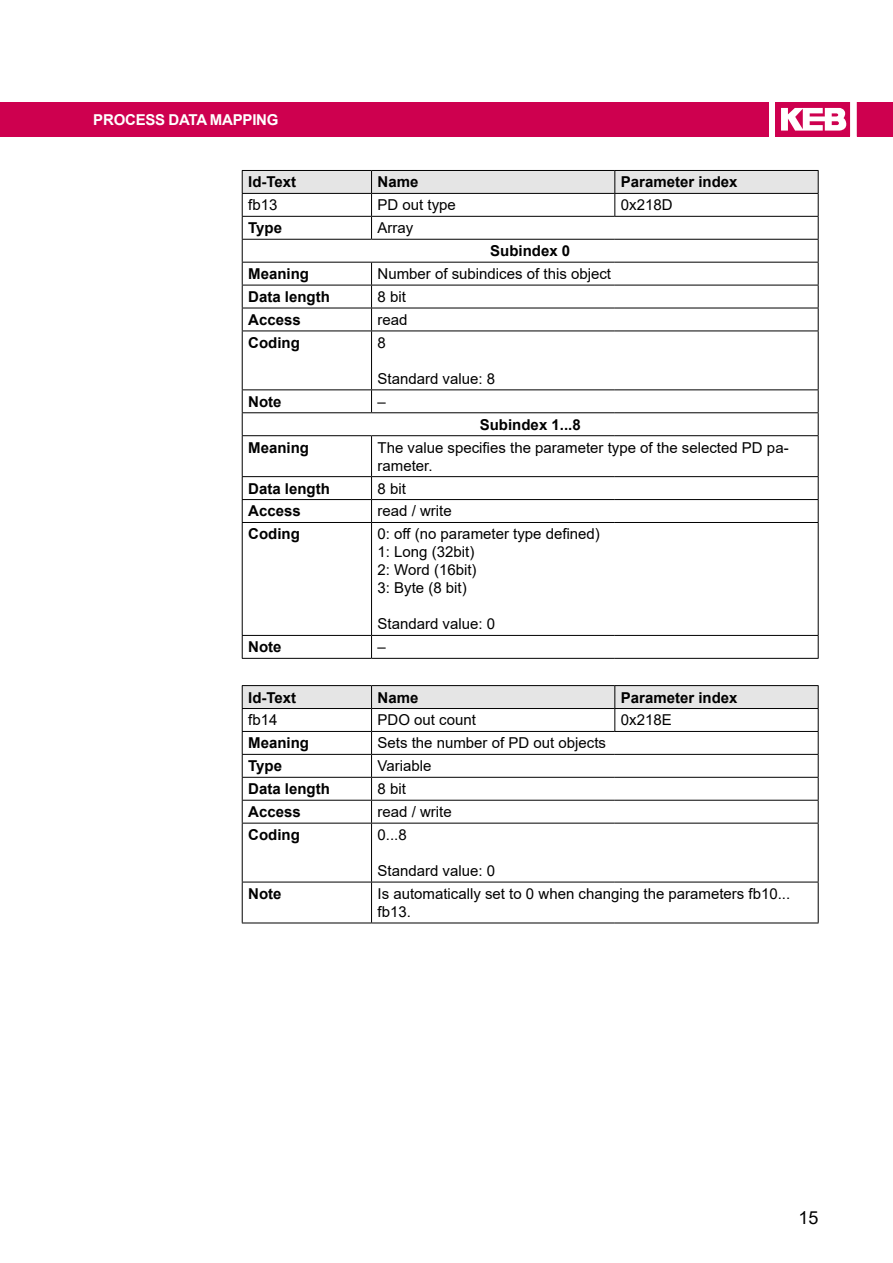
<style>
.page{position:relative;width:893px;height:1263px;background:#fff}
.page>*{position:absolute;margin:0;border:0;box-sizing:border-box;transform-origin:0 0}
.t1{font:18px "Arial";color:#000}
.t2{font:15px/18px "Arial";color:#000}
.t3{font:700 15px "Arial";color:#000}
.t4{font:700 15px "Arial";letter-spacing:-.015em;color:#fff}
</style>
<div class="page">
<svg style="left:242px;top:170px;width:577px;height:161px"></svg>
<hr style="left:242px;top:331px;width:130px;height:1px;background:#000">
<hr style="left:242px;top:331px;width:1px;height:58px;background:#000">
<hr style="left:372px;top:331px;width:243px;height:1px;background:#000">
<hr style="left:371px;top:331px;width:1px;height:58px;background:#000">
<hr style="left:615px;top:331px;width:204px;height:1px;background:#000">
<hr style="left:818px;top:331px;width:1px;height:58px;background:#000">
<hr style="left:242px;top:389px;width:130px;height:1px;background:#000">
<hr style="left:372px;top:389px;width:243px;height:1px;background:#000">
<svg style="left:371px;top:390px;width:1px;height:22px"></svg>
<hr style="left:615px;top:389px;width:204px;height:1px;background:#000">
<hr style="left:242px;top:412px;width:130px;height:1px;background:#000">
<svg style="left:242px;top:390px;width:1px;height:45px"></svg>
<hr style="left:372px;top:412px;width:243px;height:1px;background:#000">
<hr style="left:615px;top:412px;width:204px;height:1px;background:#000">
<svg style="left:818px;top:390px;width:1px;height:45px"></svg>
<hr style="left:242px;top:435px;width:130px;height:1px;background:#000">
<hr style="left:242px;top:436px;width:1px;height:40px;background:#000">
<hr style="left:372px;top:435px;width:243px;height:1px;background:#000">
<hr style="left:371px;top:436px;width:1px;height:40px;background:#000">
<hr style="left:615px;top:435px;width:204px;height:1px;background:#000">
<hr style="left:818px;top:436px;width:1px;height:40px;background:#000">
<hr style="left:242px;top:476px;width:130px;height:1px;background:#000">
<hr style="left:372px;top:476px;width:243px;height:1px;background:#000">
<hr style="left:615px;top:476px;width:204px;height:1px;background:#000">
<hr style="left:242px;top:499px;width:130px;height:1px;background:#000">
<svg style="left:242px;top:477px;width:1px;height:45px"></svg>
<hr style="left:372px;top:499px;width:243px;height:1px;background:#000">
<svg style="left:371px;top:477px;width:1px;height:45px"></svg>
<hr style="left:615px;top:499px;width:204px;height:1px;background:#000">
<svg style="left:818px;top:477px;width:1px;height:45px"></svg>
<hr style="left:242px;top:522px;width:130px;height:1px;background:#000">
<hr style="left:242px;top:523px;width:1px;height:112px;background:#000">
<hr style="left:372px;top:522px;width:243px;height:1px;background:#000">
<hr style="left:371px;top:523px;width:1px;height:112px;background:#000">
<hr style="left:615px;top:522px;width:204px;height:1px;background:#000">
<hr style="left:818px;top:523px;width:1px;height:112px;background:#000">
<hr style="left:242px;top:635px;width:130px;height:1px;background:#000">
<svg style="left:242px;top:636px;width:1px;height:22px"></svg>
<hr style="left:372px;top:635px;width:243px;height:1px;background:#000">
<svg style="left:371px;top:636px;width:1px;height:22px"></svg>
<hr style="left:615px;top:635px;width:204px;height:1px;background:#000">
<svg style="left:818px;top:636px;width:1px;height:22px"></svg>
<hr style="left:242px;top:658px;width:130px;height:1px;background:#000">
<hr style="left:372px;top:658px;width:243px;height:1px;background:#000">
<hr style="left:615px;top:658px;width:204px;height:1px;background:#000">
<hr style="left:242px;top:685px;width:130px;height:1px;background:#000">
<hr style="left:372px;top:685px;width:243px;height:1px;background:#000">
<hr style="left:615px;top:685px;width:204px;height:1px;background:#000">
<svg style="left:242px;top:686px;width:577px;height:137px"></svg>
<hr style="left:242px;top:823px;width:130px;height:1px;background:#000">
<hr style="left:242px;top:823px;width:1px;height:59px;background:#000">
<hr style="left:372px;top:823px;width:243px;height:1px;background:#000">
<hr style="left:371px;top:823px;width:1px;height:59px;background:#000">
<hr style="left:615px;top:823px;width:204px;height:1px;background:#000">
<hr style="left:818px;top:823px;width:1px;height:59px;background:#000">
<hr style="left:242px;top:882px;width:130px;height:1px;background:#000">
<hr style="left:242px;top:882px;width:1px;height:41px;background:#000">
<hr style="left:372px;top:882px;width:243px;height:1px;background:#000">
<hr style="left:371px;top:882px;width:1px;height:41px;background:#000">
<hr style="left:615px;top:882px;width:204px;height:1px;background:#000">
<hr style="left:818px;top:882px;width:1px;height:41px;background:#000">
<hr style="left:242px;top:923px;width:130px;height:1px;background:#000">
<hr style="left:372px;top:923px;width:243px;height:1px;background:#000">
<hr style="left:615px;top:923px;width:204px;height:1px;background:#000">
<div style="left:0;top:102px;width:769px;height:34px;background:#ce004f"></div>
<svg style="left:775px;top:102px;width:75px;height:34px"></svg>
<div style="left:857px;top:102px;width:36px;height:34px;background:#ce004f"></div>
<p class="t4" style="left:93px;top:110px;width:22px">Proc</p>
<p class="t4" style="left:136px;top:110px;width:54px">ess Data</p>
<p class="t4" style="left:210px;top:110px;width:23px">Mapping</p>
<p class="t3" style="left:248px;top:172px;width:50px">Id-Text</p>
<p class="t3" style="left:378px;top:172px;width:42px">Name</p>
<p class="t3" style="left:621px;top:172px;width:118px">Parameter index</p>
<p class="t2" style="left:248px;top:196px;width:31px">fb13</p>
<p class="t2" style="left:378px;top:196px;width:80px">PD out type</p>
<p class="t2" style="left:621px;top:196px;width:53px">0x218D</p>
<p class="t3" style="left:248px;top:217px;width:35px">Type</p>
<p class="t2" style="left:378px;top:219px;width:37px">Array</p>
<p class="t3" style="left:490px;top:240px;width:82px">Subindex 0</p>
<p class="t3" style="left:248px;top:263px;width:62px">Meaning</p>
<p class="t2" style="left:378px;top:265px;width:235px">Number of subindices of this object</p>
<p class="t3" style="left:248px;top:286px;width:83px">Data length</p>
<p class="t2" style="left:378px;top:288px;width:30px">8 bit</p>
<p class="t3" style="left:248px;top:309px;width:54px">Access</p>
<p class="t2" style="left:378px;top:311px;width:32px">read</p>
<p class="t3" style="left:248px;top:332px;width:53px">Coding</p>
<p class="t2" style="left:378px;top:333px;width:10px">8</p>
<p class="t2" style="left:378px;top:369px;width:119px">Standard value: 8</p>
<p class="t3" style="left:248px;top:391px;width:35px">Note</p>
<p class="t2" style="left:378px;top:392px;width:10px">–</p>
<p class="t3" style="left:480px;top:414px;width:102px">Subindex 1...8</p>
<p class="t3" style="left:248px;top:437px;width:62px">Meaning</p>
<p class="t2" style="left:378px;top:438px;width:413px">The value specifies the parameter type of the selected PD pa&shy;rameter.</p>
<p class="t3" style="left:248px;top:478px;width:83px">Data length</p>
<p class="t2" style="left:378px;top:479px;width:30px">8 bit</p>
<p class="t3" style="left:248px;top:501px;width:54px">Access</p>
<p class="t2" style="left:378px;top:502px;width:76px">read / write</p>
<p class="t3" style="left:248px;top:523px;width:53px">Coding</p>
<p class="t2" style="left:378px;top:525px;width:224px">0: off (no parameter type defined)<br>1: Long (32bit)<br>2: Word (16bit)<br>3: Byte (8 bit)</p>
<p class="t2" style="left:378px;top:615px;width:119px">Standard value: 0</p>
<p class="t3" style="left:248px;top:636px;width:35px">Note</p>
<p class="t2" style="left:378px;top:638px;width:10px">–</p>
<p class="t3" style="left:248px;top:687px;width:50px">Id-Text</p>
<p class="t3" style="left:378px;top:687px;width:42px">Name</p>
<p class="t3" style="left:621px;top:687px;width:118px">Parameter index</p>
<p class="t2" style="left:248px;top:711px;width:31px">fb14</p>
<p class="t2" style="left:378px;top:711px;width:100px">PDO out count</p>
<p class="t2" style="left:621px;top:711px;width:52px">0x218E</p>
<p class="t3" style="left:248px;top:732px;width:62px">Meaning</p>
<p class="t2" style="left:378px;top:734px;width:230px">Sets the number of PD out objects</p>
<p class="t3" style="left:248px;top:755px;width:35px">Type</p>
<p class="t2" style="left:378px;top:757px;width:55px">Variable</p>
<p class="t3" style="left:248px;top:778px;width:83px">Data length</p>
<p class="t2" style="left:378px;top:780px;width:30px">8 bit</p>
<p class="t3" style="left:248px;top:801px;width:54px">Access</p>
<p class="t2" style="left:378px;top:803px;width:76px">read / write</p>
<p class="t3" style="left:248px;top:824px;width:53px">Coding</p>
<p class="t2" style="left:378px;top:826px;width:31px">0...8</p>
<p class="t2" style="left:378px;top:862px;width:119px">Standard value: 0</p>
<p class="t3" style="left:248px;top:883px;width:35px">Note</p>
<p class="t2" style="left:378px;top:885px;width:414px">Is automatically set to 0 when changing the parameters fb10... fb13.</p>
<p class="t1" style="left:798px;top:1205px;width:22px">15</p>
</div>
